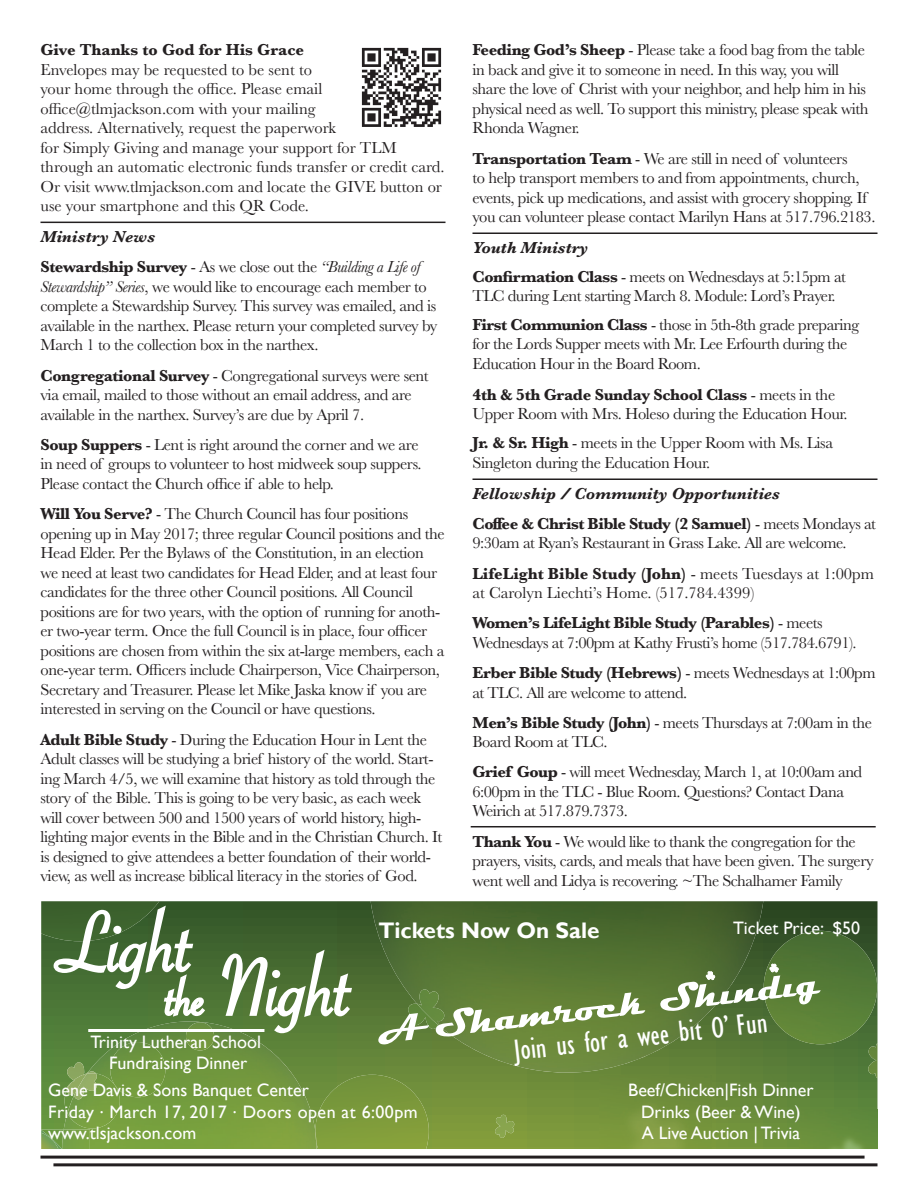
<style>
.page{position:relative;width:918px;height:1188px;background:#fff}
.page>*{position:absolute;margin:0;border:0;box-sizing:border-box;transform-origin:0 0}
.t1{font:condensed 30px "Gill Sans";color:#fff}
.t2{font:700 22.5px "Gill Sans";color:#fff}
.t3{font:18px/21.6px "Gill Sans";color:#fff;text-align:center}
.t4{font:16.5px/19.5px "Baskerville";letter-spacing:-.025em;color:#231f20}
.t5{font:16.5px/19.5px "Baskerville";color:#231f20}
.t6{font:700 16.5px/30.3px "Baskerville";letter-spacing:-.01em;color:#231f20}
.t7{font:italic 700 16.5px/30.3px "Baskerville";color:#231f20}
.s1{font-style:italic}
.s2{font-weight:400}
.s3{font-weight:400;font-style:italic}
.s4{font-weight:700}
.s5{font-weight:700;font-style:italic}
.s6{font-style:normal}
.s7{font-weight:400;font-style:normal}
</style>
<div class="page">
<img style="left:361px;top:47px;width:81px;height:80px">
<hr style="left:40px;top:222px;width:406px;height:1px;background:#231f20">
<hr style="left:472px;top:478px;width:406px;height:2px;background:#231f20">
<hr style="left:40px;top:1156px;width:825px;height:3px;background:#231f20">
<hr style="left:53px;top:1163px;width:825px;height:3px;background:#231f20">
<hr style="left:472px;top:232px;width:406px;height:2px;background:#231f20">
<svg style="left:41px;top:901px;width:837px;height:248px;background:#5a7c36"></svg>
<img style="left:764px;top:931px;width:113px;height:113px">
<img style="left:317px;top:1075px;width:112px;height:74px">
<img style="left:371px;top:901px;width:384px;height:172px">
<img style="left:64px;top:1021px;width:253px;height:128px">
<img style="left:67px;top:1074px;width:53px;height:55px">
<img style="left:109px;top:1042px;width:58px;height:55px">
<img style="left:186px;top:1022px;width:28px;height:28px">
<img style="left:41px;top:901px;width:118px;height:40px">
<img style="left:800px;top:1109px;width:78px;height:40px">
<img style="left:868px;top:1043px;width:10px;height:35px">
<img style="left:41px;top:1129px;width:49px;height:20px">
<img style="left:41px;top:1133px;width:17px;height:16px">
<img style="left:600px;top:1076px;width:112px;height:73px">
<img style="left:495px;top:1115px;width:19px;height:23px">
<img style="left:66px;top:1062px;width:22px;height:28px">
<img style="left:67px;top:1074px;width:7px;height:22px">
<svg style="left:87px;top:1071px;width:9px;height:2px"></svg>
<img style="left:74px;top:1073px;width:23px;height:26px">
<svg style="left:52px;top:903px;width:155px;height:116px;background:#668658"></svg>
<svg style="left:220px;top:947px;width:134px;height:88px"></svg>
<hr style="left:88px;top:1029px;width:176px;height:3px;background:#fff">
<svg style="left:378px;top:964px;width:443px;height:81px;background:#6f8b4e"></svg>
<hr style="left:471px;top:826px;width:405px;height:1px;background:#231f20">
<p class="t6" style="left:40px;top:35px;width:265px">Give Thanks to God for His Grace</p>
<p class="t5" style="left:40px;top:60px;width:406px">Envelopes may be requested to be sent to<br>your home through the office. Please email office@tlmjackson.com with your mailing<br>address. Alternatively, request the paperwork<br>for Simply Giving and manage your support for TLM through an automatic electronic funds transfer or credit card.<br>Or visit www.tlmjackson.com and locate the GIVE button or use your smartphone and this QR Code.</p>
<p class="t6" style="left:40px;top:222px;width:382px"><span class="s1">Ministry News<br></span>Stewardship Survey <span class="s2">- As we close out the</span> <span class="s3">“Building a Life of</span></p>
<p class="t4" style="left:40px;top:277px;width:398px"><span class="s1">Stewardship” Series</span>, we would like to encourage each member to complete a Stewardship Survey. This survey was emailed, and is available in the narthex. Please return your completed survey by March 1 to the collection box in the narthex.</p>
<p class="t4" style="left:40px;top:366px;width:390px"><span class="s4">Congregational Survey</span> - Congregational surveys were sent via email, mailed to those without an email address, and are available in the narthex. Survey’s are due by April 7.</p>
<p class="t4" style="left:40px;top:435px;width:383px"><span class="s4">Soup Suppers</span> - Lent is right around the corner and we are in need of groups to volunteer to host midweek soup suppers.<br>Please contact the Church office if able to help.</p>
<p class="t4" style="left:40px;top:504px;width:406px"><span class="s4">Will You Serve?</span> - The Church Council has four positions opening up in May 2017; three regular Council positions and the Head Elder. Per the Bylaws of the Constitution, in an election we need at least two candidates for Head Elder, and at least four candidates for the three other Council positions. All Council positions are for two years, with the option of running for anoth&shy;er two-year term. Once the full Council is in place, four officer positions are chosen from within the six at-large members, each a one-year term. Officers include Chairperson, Vice Chairperson, Secretary and Treasurer. Please let Mike Jaska know if you are interested in serving on the Council or have questions.</p>
<p class="t4" style="left:40px;top:730px;width:403px"><span class="s4">Adult Bible Study</span> - During the Education Hour in Lent the Adult classes will be studying a brief history of the world. Start&shy;ing March 4/5, we will examine that history as told through the story of the Bible. This is going to be very basic, as each week will cover between 500 and 1500 years of world history, high&shy;lighting major events in the Bible and in the Christian Church. It is designed to give attendees a better foundation of their world&shy;view, as well as increase biblical literacy in the stories of God.</p>
<p class="t4" style="left:473px;top:41px;width:398px"><span class="s4">Feeding God’s Sheep</span> - Please take a food bag from the table in back and give it to someone in need. In this way, you will share the love of Christ with your neighbor, and help him in his physical need as well. To support this ministry, please speak with Rhonda Wagner.</p>
<p class="t4" style="left:473px;top:149px;width:405px"><span class="s4">Transportation Team</span> - We are still in need of volunteers<br>to help transport members to and from appointments, church, events, pick up medications, and assist with grocery shopping. If you can volunteer please contact Marilyn Hans at 517.796.2183.</p>
<p class="t4" style="left:473px;top:233px;width:375px;line-height:28.8px"><span class="s5">Youth Ministry<br></span><span class="s4">Confirmation Class</span> - meets on Wednesdays at 5:15pm at</p>
<p class="t4" style="left:473px;top:282px;width:388px;line-height:28.5px">TLC during Lent starting March 8. Module: Lord’s Prayer.<br><span class="s4">First Communion Class</span> - those in 5th-8th grade preparing</p>
<p class="t4" style="left:473px;top:335px;width:376px">for the Lords Supper meets with Mr. Lee Erfourth during the<br>Education Hour in the Board Room.</p>
<p class="t4" style="left:473px;top:385px;width:377px"><span class="s4">4th &amp; 5th Grade Sunday School Class</span> - meets in the<br>Upper Room with Mrs. Holeso during the Education Hour.</p>
<p class="t4" style="left:473px;top:433px;width:362px"><span class="s4">Jr. &amp; Sr. High</span> - meets in the Upper Room with Ms. Lisa<br>Singleton during the Education Hour.</p>
<p class="t7" style="left:473px;top:478px;width:405px">Fellowship / Community Opportunities<br><span class="s6">Coffee &amp; Christ Bible Study (2 Samuel)</span> <span class="s7">- meets Mondays at</span></p>
<p class="t4" style="left:473px;top:528px;width:403px;line-height:30.3px">9:30am at Ryan’s Restaurant in Grass Lake. All are welcome.<br><span class="s4">LifeLight Bible Study (John)</span> - meets Tuesdays at 1:00pm</p>
<p class="t5" style="left:473px;top:578px;width:352px;line-height:30.3px">at Carolyn Liechti’s Home. (517.784.4399)<br><span class="s4">Women’s LifeLight Bible Study (Parables)</span> - meets</p>
<p class="t4" style="left:473px;top:628px;width:405px;line-height:30.3px">Wednesdays at 7:00pm at Kathy Frusti’s home (517.784.6791).<br><span class="s4">Erber Bible Study (Hebrews)</span> - meets Wednesdays at 1:00pm</p>
<p class="t4" style="left:473px;top:678px;width:401px;line-height:30px">at TLC. All are welcome to attend.<br><span class="s4">Men’s Bible Study (John)</span> - meets Thursdays at 7:00am in the</p>
<p class="t4" style="left:473px;top:727px;width:391px;line-height:30px">Board Room at TLC.<br><span class="s4">Grief Goup</span> - will meet Wednesday, March 1, at 10:00am and</p>
<p class="t4" style="left:473px;top:782px;width:373px">6:00pm in the TLC - Blue Room. Questions? Contact Dana<br>Weirich at 517.879.7373.</p>
<p class="t4" style="left:473px;top:832px;width:403px"><span class="s4">Thank You</span> - We would like to thank the congregation for the prayers, visits, cards, and meals that have been given. The surgery went well and Lidya is recovering. ~The Schalhamer Family</p>
<h2 class="t2" style="left:378px;top:917px;width:223px">Tickets Now On Sale</h2>
<p class="t3" style="left:733px;top:918px;width:129px">Ticket Price: $50</p>
<h1 class="t1" style="left:512px;top:1034px;width:256px;rotate:-7deg">Join us for a wee bit O’ Fun</h1>
<p class="t3" style="left:90px;top:1031px;width:172px">Trinity Lutheran School<br>Fundraising Dinner</p>
<p class="t3" style="left:48px;top:1080px;width:371px;text-align:left">Gene Davis &amp; Sons Banquet Center<br>Friday . March 17, 2017 . Doors open at 6:00pm www.tlsjackson.com</p>
<p class="t3" style="left:628px;top:1080px;width:187px">Beef/Chicken|Fish Dinner<br>Drinks (Beer &amp; Wine)<br>A Live Auction | Trivia</p>
</div>
